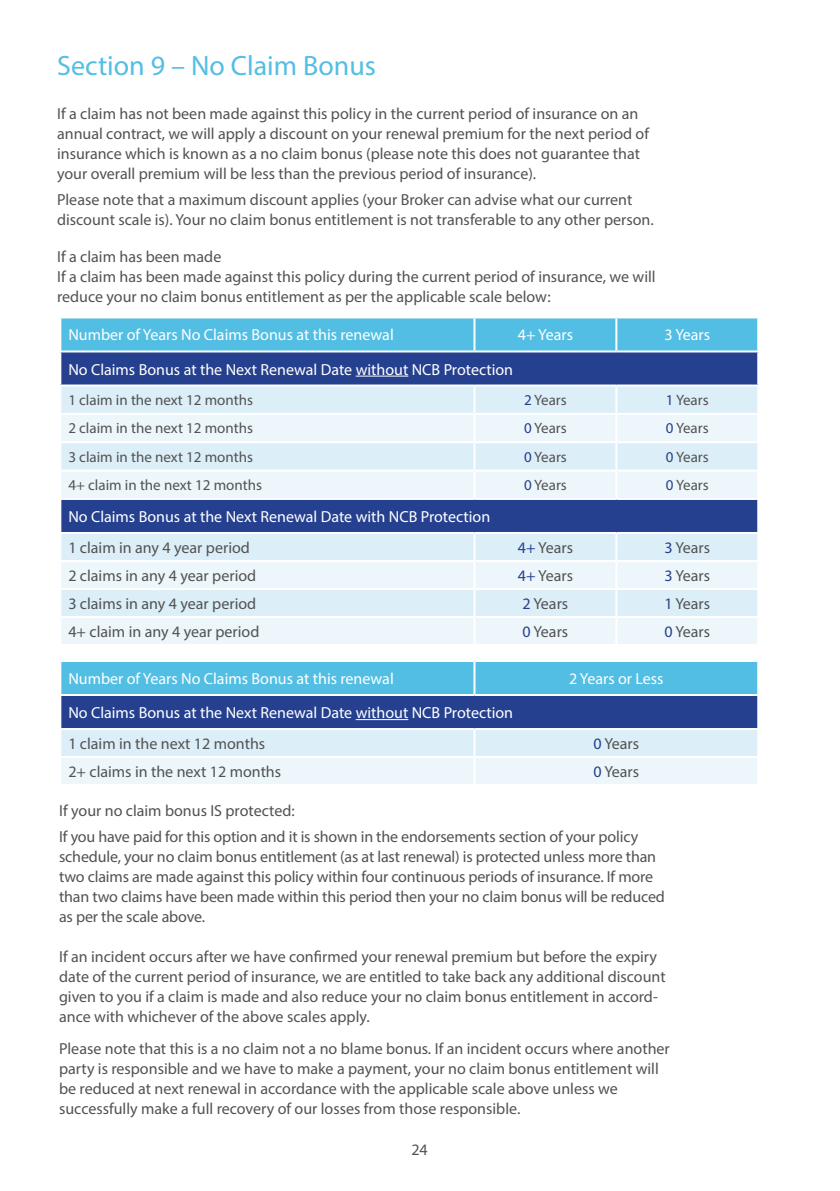
<style>
.page{position:relative;width:840px;height:1191px;background:#fff}
.page>*{position:absolute;margin:0;border:0;box-sizing:border-box;transform-origin:0 0}
.t1{font:28px "Myriad Pro";color:#53bee3}
.t2{font:16px/20px "Myriad Pro";color:#525253}
.t3{font:16px "Myriad Pro";color:#fff}
.t4{font:15px "Myriad Pro";color:#525253}
.s1{color:#25408f}
</style>
<div class="page">
<div style="left:61px;top:318px;width:695px;height:32px;background:#53bee3"></div>
<div style="left:61px;top:352px;width:695px;height:32px;background:#25408f"></div>
<div style="left:61px;top:386px;width:695px;height:27px;background:#dceef7"></div>
<svg style="left:61px;top:415px;width:695px;height:229px;background:#c8d7e9"></svg>
<hr style="left:473px;top:318px;width:2px;height:32px;background:#fff">
<hr style="left:615px;top:318px;width:2px;height:32px;background:#fff">
<hr style="left:473px;top:386px;width:2px;height:27px;background:#fff">
<hr style="left:615px;top:386px;width:2px;height:27px;background:#fff">
<hr style="left:473px;top:415px;width:2px;height:26px;background:#fff">
<hr style="left:615px;top:415px;width:2px;height:26px;background:#fff">
<hr style="left:59px;top:441px;width:415px;height:2px;background:#fff">
<hr style="left:474px;top:441px;width:142px;height:2px;background:#fff">
<hr style="left:473px;top:443px;width:2px;height:26px;background:#fff">
<hr style="left:616px;top:441px;width:142px;height:2px;background:#fff">
<hr style="left:615px;top:443px;width:2px;height:26px;background:#fff">
<hr style="left:59px;top:469px;width:415px;height:2px;background:#fff">
<hr style="left:474px;top:469px;width:142px;height:2px;background:#fff">
<hr style="left:473px;top:471px;width:2px;height:27px;background:#fff">
<hr style="left:616px;top:469px;width:142px;height:2px;background:#fff">
<hr style="left:615px;top:471px;width:2px;height:27px;background:#fff">
<hr style="left:59px;top:498px;width:415px;height:2px;background:#fff">
<hr style="left:474px;top:498px;width:142px;height:2px;background:#fff">
<hr style="left:616px;top:498px;width:142px;height:2px;background:#fff">
<hr style="left:59px;top:532px;width:415px;height:2px;background:#fff">
<hr style="left:474px;top:532px;width:142px;height:2px;background:#fff">
<hr style="left:473px;top:534px;width:2px;height:26px;background:#fff">
<hr style="left:616px;top:532px;width:142px;height:2px;background:#fff">
<hr style="left:615px;top:534px;width:2px;height:26px;background:#fff">
<hr style="left:59px;top:560px;width:415px;height:2px;background:#fff">
<hr style="left:474px;top:560px;width:142px;height:2px;background:#fff">
<hr style="left:473px;top:562px;width:2px;height:26px;background:#fff">
<hr style="left:616px;top:560px;width:142px;height:2px;background:#fff">
<hr style="left:615px;top:562px;width:2px;height:26px;background:#fff">
<hr style="left:59px;top:588px;width:415px;height:2px;background:#fff">
<hr style="left:474px;top:588px;width:142px;height:2px;background:#fff">
<hr style="left:473px;top:590px;width:2px;height:26px;background:#fff">
<hr style="left:616px;top:588px;width:142px;height:2px;background:#fff">
<hr style="left:615px;top:590px;width:2px;height:26px;background:#fff">
<hr style="left:59px;top:616px;width:415px;height:2px;background:#fff">
<hr style="left:474px;top:616px;width:142px;height:2px;background:#fff">
<hr style="left:473px;top:618px;width:2px;height:26px;background:#fff">
<hr style="left:616px;top:616px;width:142px;height:2px;background:#fff">
<hr style="left:615px;top:618px;width:2px;height:26px;background:#fff">
<hr style="left:355px;top:376px;width:53px;height:1px;background:#fff">
<div style="left:61px;top:662px;width:695px;height:32px;background:#53bee3"></div>
<div style="left:60px;top:695px;width:697px;height:34px;background:#25408f"></div>
<svg style="left:61px;top:730px;width:695px;height:54px;background:#e4f2f9"></svg>
<hr style="left:473px;top:662px;width:2px;height:32px;background:#fff">
<hr style="left:59px;top:694px;width:415px;height:2px;background:#fff">
<hr style="left:59px;top:696px;width:2px;height:32px;background:#fff">
<hr style="left:474px;top:694px;width:284px;height:2px;background:#fff">
<hr style="left:756px;top:696px;width:2px;height:32px;background:#fff">
<hr style="left:59px;top:728px;width:415px;height:2px;background:#fff">
<hr style="left:474px;top:728px;width:284px;height:2px;background:#fff">
<hr style="left:473px;top:730px;width:2px;height:26px;background:#fff">
<hr style="left:59px;top:756px;width:415px;height:2px;background:#fff">
<hr style="left:474px;top:756px;width:284px;height:2px;background:#fff">
<hr style="left:473px;top:758px;width:2px;height:26px;background:#fff">
<hr style="left:355px;top:719px;width:53px;height:1px;background:#fff">
<h1 class="t1" style="left:57px;top:49px;width:320px">Section 9 – No Claim Bonus</h1>
<p class="t2" style="left:57px;top:104px;width:593px">If a claim has not been made against this policy in the current period of insurance on an annual contract, we will apply a discount on your renewal premium for the next period of insurance which is known as a no claim bonus (please note this does not guarantee that your overall premium will be less than the previous period of insurance).</p>
<p class="t2" style="left:57px;top:189px;width:598px">Please note that a maximum discount applies (your Broker can advise what our current discount scale is). Your no claim bonus entitlement is not transferable to any other person.</p>
<p class="t2" style="left:57px;top:246px;width:599px">If a claim has been made<br>If a claim has been made against this policy during the current period of insurance, we will reduce your no claim bonus entitlement as per the applicable scale below:</p>
<p class="t3" style="left:68px;top:325px;width:327px">Number of Years No Claims Bonus at this renewal</p>
<p class="t3" style="left:517px;top:325px;width:57px">4+ Years</p>
<p class="t3" style="left:664px;top:325px;width:47px">3 Years</p>
<p class="t3" style="left:68px;top:359px;width:446px">No Claims Bonus at the Next Renewal Date without NCB Protection</p>
<p class="t4" style="left:68px;top:390px;width:186px">1 claim in the next 12 months</p>
<p class="t4" style="left:523px;top:390px;width:44px"><span class="s1">2</span> Years</p>
<p class="t4" style="left:665px;top:390px;width:44px"><span class="s1">1</span> Years</p>
<p class="t4" style="left:68px;top:419px;width:186px">2 claim in the next 12 months</p>
<p class="t4" style="left:523px;top:419px;width:44px"><span class="s1">0</span> Years</p>
<p class="t4" style="left:665px;top:419px;width:44px"><span class="s1">0</span> Years</p>
<p class="t4" style="left:68px;top:447px;width:186px">3 claim in the next 12 months</p>
<p class="t4" style="left:523px;top:447px;width:44px"><span class="s1">0</span> Years</p>
<p class="t4" style="left:665px;top:447px;width:44px"><span class="s1">0</span> Years</p>
<p class="t4" style="left:68px;top:475px;width:195px">4+ claim in the next 12 months</p>
<p class="t4" style="left:523px;top:475px;width:44px"><span class="s1">0</span> Years</p>
<p class="t4" style="left:665px;top:475px;width:44px"><span class="s1">0</span> Years</p>
<p class="t3" style="left:68px;top:507px;width:423px">No Claims Bonus at the Next Renewal Date with NCB Protection</p>
<p class="t2" style="left:68px;top:537px;width:183px">1 claim in any 4 year period</p>
<p class="t2" style="left:517px;top:537px;width:57px"><span class="s1">4+</span> Years</p>
<p class="t2" style="left:664px;top:537px;width:47px"><span class="s1">3</span> Years</p>
<p class="t2" style="left:68px;top:565px;width:189px">2 claims in any 4 year period</p>
<p class="t2" style="left:517px;top:565px;width:57px"><span class="s1">4+</span> Years</p>
<p class="t2" style="left:664px;top:565px;width:47px"><span class="s1">3</span> Years</p>
<p class="t2" style="left:68px;top:593px;width:189px">3 claims in any 4 year period</p>
<p class="t2" style="left:522px;top:593px;width:47px"><span class="s1">2</span> Years</p>
<p class="t2" style="left:664px;top:593px;width:47px"><span class="s1">1</span> Years</p>
<p class="t2" style="left:68px;top:621px;width:192px">4+ claim in any 4 year period</p>
<p class="t2" style="left:522px;top:621px;width:47px"><span class="s1">0</span> Years</p>
<p class="t2" style="left:664px;top:621px;width:47px"><span class="s1">0</span> Years</p>
<p class="t3" style="left:68px;top:669px;width:327px">Number of Years No Claims Bonus at this renewal</p>
<p class="t3" style="left:568px;top:669px;width:96px">2 Years or Less</p>
<p class="t3" style="left:68px;top:703px;width:446px">No Claims Bonus at the Next Renewal Date without NCB Protection</p>
<p class="t2" style="left:68px;top:733px;width:198px">1 claim in the next 12 months</p>
<p class="t2" style="left:593px;top:733px;width:47px"><span class="s1">0</span> Years</p>
<p class="t2" style="left:68px;top:761px;width:214px">2+ claims in the next 12 months</p>
<p class="t2" style="left:593px;top:761px;width:47px"><span class="s1">0</span> Years</p>
<p class="t2" style="left:59px;top:797px;width:580px;line-height:26px">If your no claim bonus IS protected:<br>If you have paid for this option and it is shown in the endorsements section of your policy</p>
<p class="t2" style="left:59px;top:846px;width:607px">schedule, your no claim bonus entitlement (as at last renewal) is protected unless more than two claims are made against this policy within four continuous periods of insurance. If more than two claims have been made within this period then your no claim bonus will be reduced as per the scale above.</p>
<p class="t2" style="left:59px;top:946px;width:607px">If an incident occurs after we have confirmed your renewal premium but before the expiry date of the current period of insurance, we are entitled to take back any additional discount given to you if a claim is made and also reduce your no claim bonus entitlement in accord&shy;ance with whichever of the above scales apply.</p>
<p class="t2" style="left:59px;top:1038px;width:612px">Please note that this is a no claim not a no blame bonus. If an incident occurs where another party is responsible and we have to make a payment, your no claim bonus entitlement will be reduced at next renewal in accordance with the applicable scale above unless we successfully make a full recovery of our losses from those responsible.</p>
<p class="t2" style="left:411px;top:1139px;width:18px">24</p>
</div>
